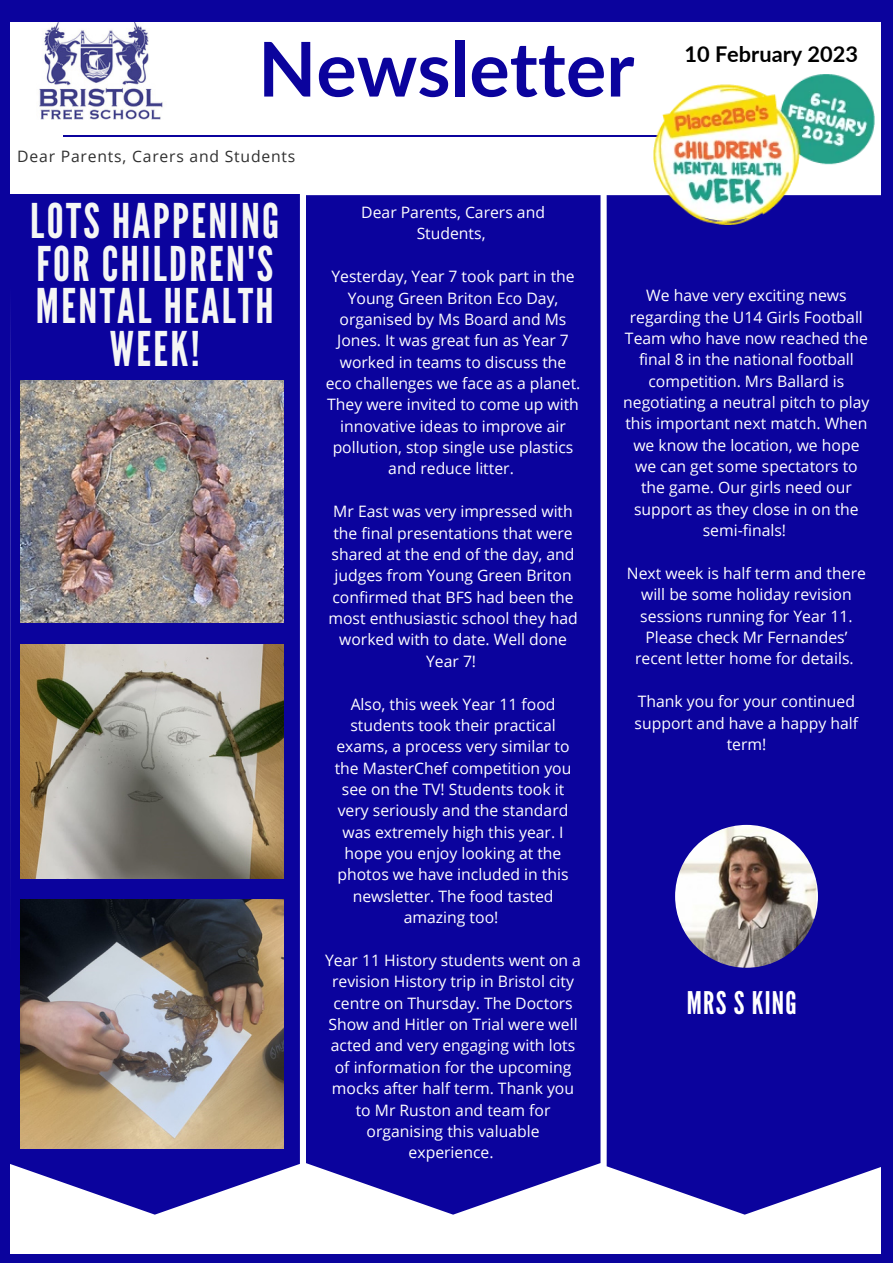
<style>
.page{position:relative;width:893px;height:1264px;background:#fff}
.page>*{position:absolute;margin:0;border:0;box-sizing:border-box;transform-origin:0 0}
.t1{font:700 75.6px "Lato";color:#0b039d}
.t2{font:47.7px/42.8px "League Gothic";letter-spacing:.05em;color:#f5f6f5;text-align:center}
.t3{font:31.2px "League Gothic";letter-spacing:.04em;color:#fff}
.t4{font:700 21.75px "Lato";color:#000}
.t5{font:15.75px/21.3px "Open Sans";color:#fff;text-align:center}
.t6{font:15.75px "Open Sans";letter-spacing:.05em;color:#303030}
</style>
<div class="page">
<div style="left:0;top:0;width:892px;height:1262px;background:#0b039d"></div>
<div style="left:11px;top:22px;width:870px;height:1231px;background:#fff"></div>
<hr style="left:63px;top:135px;width:768px;height:1px;background:#0b039d">
<img style="left:39px;top:22px;width:124px;height:98px">
<svg style="left:10px;top:194px;width:290px;height:1020px;background:#1e16a3"></svg>
<div style="left:306px;top:195px;width:294px;height:1019px;background:#0b039d"></div>
<div style="left:606px;top:195px;width:275px;height:1019px;background:#0b039d"></div>
<img style="left:675px;top:824px;width:142px;height:143px;border-radius:50%">
<img style="left:21px;top:381px;width:263px;height:241px">
<img style="left:21px;top:899px;width:263px;height:249px">
<img style="left:21px;top:644px;width:263px;height:234px">
<img style="left:652px;top:74px;width:223px;height:151px">
<h1 class="t1" style="left:258px;top:22px;width:378px">Newsletter</h1>
<p class="t6" style="left:17px;top:145px;width:280px">Dear Parents, Carers and Students</p>
<h3 class="t4" style="left:684px;top:40px;width:175px">10 February 2023</h3>
<h2 class="t2" style="left:30px;top:200px;width:251px">LOTS HAPPENING<br>FOR CHILDREN'S<br>MENTAL HEALTH<br>WEEK!</h2>
<p class="t5" style="left:361px;top:201px;width:185px">Dear Parents, Carers and<br>Students,</p>
<p class="t5" style="left:326px;top:265px;width:256px">Yesterday, Year 7 took part in the<br>Young Green Briton Eco Day, organised by Ms Board and Ms<br>Jones. It was great fun as Year 7 worked in teams to discuss the eco challenges we face as a planet.<br>They were invited to come up with innovative ideas to improve air pollution, stop single use plastics and reduce litter.</p>
<p class="t5" style="left:328px;top:500px;width:251px">Mr East was very impressed with the final presentations that were shared at the end of the day, and judges from Young Green Briton confirmed that BFS had been the most enthusiastic school they had worked with to date. Well done<br>Year 7!</p>
<p class="t5" style="left:335px;top:692px;width:238px">Also, this week Year 11 food students took their practical exams, a process very similar to the MasterChef competition you see on the TV! Students took it very seriously and the standard was extremely high this year. I hope you enjoy looking at the photos we have included in this newsletter. The food tasted amazing too!</p>
<p class="t5" style="left:325px;top:949px;width:257px">Year 11 History students went on a revision History trip in Bristol city centre on Thursday. The Doctors<br>Show and Hitler on Trial were well acted and very engaging with lots of information for the upcoming mocks after half term. Thank you to Mr Ruston and team for organising this valuable experience.</p>
<p class="t5" style="left:623px;top:284px;width:248px">We have very exciting news regarding the U14 Girls Football<br>Team who have now reached the final 8 in the national football competition. Mrs Ballard is negotiating a neutral pitch to play this important next match. When we know the location, we hope we can get some spectators to the game. Our girls need our support as they close in on the semi-finals!</p>
<p class="t5" style="left:626px;top:562px;width:240px">Next week is half term and there will be some holiday revision sessions running for Year 11.<br>Please check Mr Fernandes’ recent letter home for details.</p>
<p class="t5" style="left:634px;top:690px;width:225px">Thank you for your continued support and have a happy half term!</p>
<h3 class="t3" style="left:687px;top:984px;width:111px">MRS S KING</h3>
</div>
